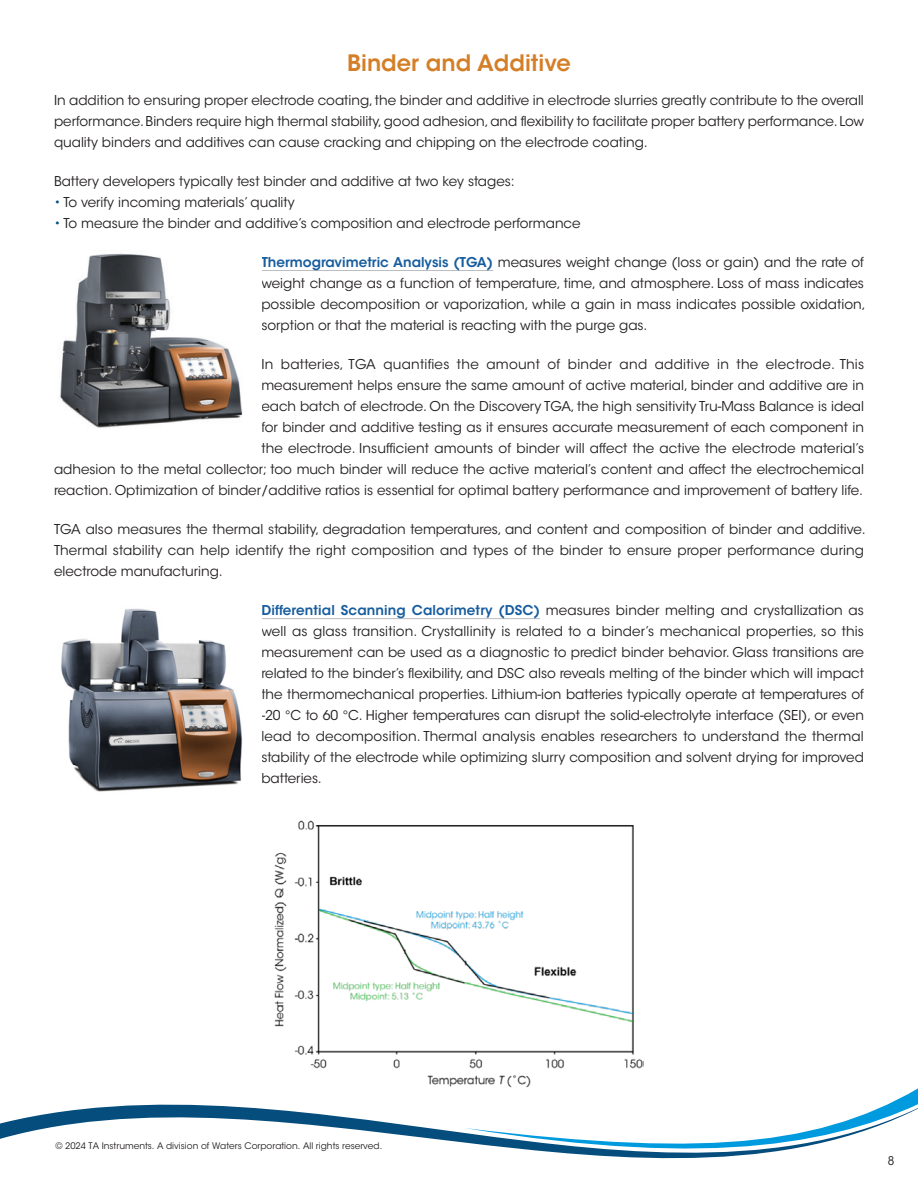
<style>
.page{position:relative;width:918px;height:1188px;background:#fff}
.page>*{position:absolute;margin:0;border:0;box-sizing:border-box;transform-origin:0 0}
.heads{font:600 22.5px "ITC Avant Garde Std";color:#d47f28}
.body{font:13.5px/21px "ITC Avant Garde Std";color:#231f20;text-align:justify}
.t1{font:12px "ITC Avant Garde Std";color:#231f20;scale:.95 1}
.t2{font:9px "ITC Avant Garde Std";color:#231f20}
.s1{color:#015384}
.s2{font-weight:600;color:#175d9e}
</style>
<div class="page">
<svg style="left:0;top:1104px;width:465px;height:39px"></svg>
<svg style="left:465px;top:1088px;width:453px;height:70px"></svg>
<hr style="left:261px;top:270px;width:232px;height:1px;background:#bcbdc0">
<hr style="left:261px;top:618px;width:279px;height:1px;background:#bcbdc0">
<img style="left:274px;top:821px;width:370px;height:267px">
<img style="left:60px;top:253px;width:183px;height:175px">
<img style="left:61px;top:608px;width:182px;height:184px">
<p class="heads" style="left:347px;top:48px;width:225px">Binder and Additive</p>
<p class="body" style="left:54px;top:90px;width:812px">In addition to ensuring proper electrode coating, the binder and additive in electrode slurries greatly contribute to the overall performance. Binders require high thermal stability, good adhesion, and flexibility to facilitate proper battery performance. Low quality binders and additives can cause cracking and chipping on the electrode coating.</p>
<p class="body" style="left:54px;top:171px;width:462px">Battery developers typically test binder and additive at two key stages:</p>
<p class="body" style="left:54px;top:192px;width:242px"><span class="s1">•</span> To verify incoming materials’ quality</p>
<p class="body" style="left:54px;top:213px;width:528px"><span class="s1">•</span> To measure the binder and additive’s composition and electrode performance</p>
<p class="body" style="left:261px;top:252px;width:606px;text-align:left"><span class="s2">Thermogravimetric Analysis (TGA)</span> measures weight change (loss or gain) and the rate of weight change as a function of temperature, time, and atmosphere. Loss of mass indicates possible decomposition or vaporization, while a gain in mass indicates possible oxidation, sorption or that the material is reacting with the purge gas.</p>
<p class="body" style="left:54px;top:354px;width:812px;text-align:right">In batteries, TGA quantifies the amount of binder and additive in the electrode. This<br>measurement helps ensure the same amount of active material, binder and additive are in<br>each batch of electrode. On the Discovery TGA, the high sensitivity Tru-Mass Balance is ideal<br>for binder and additive testing as it ensures accurate measurement of each component in<br>the electrode. Insufficient amounts of binder will affect the active the electrode material’s<br>adhesion to the metal collector; too much binder will reduce the active material’s content and affect the electrochemical reaction. Optimization of binder/additive ratios is essential for optimal battery performance and improvement of battery life.</p>
<p class="body" style="left:54px;top:519px;width:813px;text-align:left">TGA also measures the thermal stability, degradation temperatures, and content and composition of binder and additive.<br>Thermal stability can help identify the right composition and types of the binder to ensure proper performance during electrode manufacturing.</p>
<p class="body" style="left:261px;top:600px;width:604px"><span class="s2">Differential Scanning Calorimetry (DSC)</span> measures binder melting and crystallization as well as glass transition. Crystallinity is related to a binder’s mechanical properties, so this measurement can be used as a diagnostic to predict binder behavior. Glass transitions are related to the binder’s flexibility, and DSC also reveals melting of the binder which will impact the thermomechanical properties. Lithium-ion batteries typically operate at temperatures of -20 °C to 60 °C. Higher temperatures can disrupt the solid-electrolyte interface (SEI), or even lead to decomposition. Thermal analysis enables researchers to understand the thermal stability of the electrode while optimizing slurry composition and solvent drying for improved batteries.</p>
<p class="t2" style="left:56px;top:1140px;width:328px">© 2024 TA Instruments. A division of Waters Corporation. All rights reserved.</p>
<p class="t1" style="left:888px;top:1154px;width:8px">8</p>
</div>
